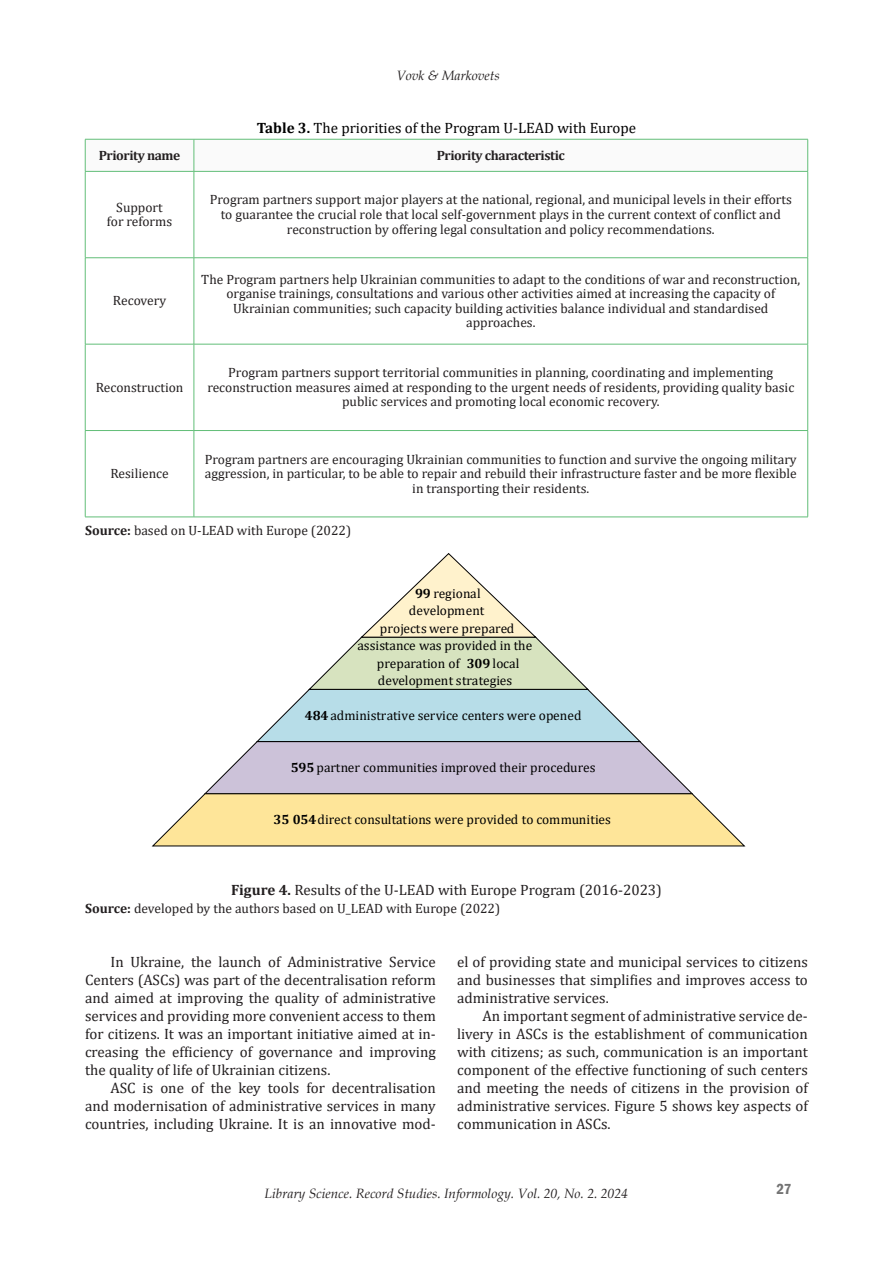
<style>
.page{position:relative;width:893px;height:1263px;background:#fff}
.page>*{position:absolute;margin:0;border:0;box-sizing:border-box;transform-origin:0 0}
.t1{font:15px/18px "Cambria";color:#231f20;text-align:justify}
.t2{font:15px "Cambria";color:#000}
.t3{font:600 condensed 15px "Franklin Gothic";color:#737373}
.List_Paragraph{font:13.5px/14.5px "Cambria";color:#231f20;text-align:center}
.t4{font:13.5px/17.5px "Cambria";color:#000;text-align:center}
.t5{font:italic 13.5px "Book Antiqua";color:#231f20}
.t6{font:700 13.5px "Cambria";letter-spacing:-.03em;color:#231f20}
.s1{font-weight:700}
</style>
<div class="page">
<svg style="left:86px;top:140px;width:721px;height:31px"></svg>
<hr style="left:85px;top:139px;width:109px;height:1px;background:#62be78">
<hr style="left:85px;top:139px;width:1px;height:32px;background:#62be78">
<hr style="left:194px;top:139px;width:614px;height:1px;background:#62be78">
<hr style="left:194px;top:139px;width:1px;height:32px;background:#62be78">
<hr style="left:807px;top:139px;width:1px;height:32px;background:#62be78">
<hr style="left:85px;top:171px;width:109px;height:1px;background:#62be78">
<hr style="left:85px;top:172px;width:1px;height:86px;background:#62be78">
<hr style="left:194px;top:171px;width:614px;height:1px;background:#62be78">
<hr style="left:194px;top:172px;width:1px;height:86px;background:#62be78">
<hr style="left:807px;top:172px;width:1px;height:86px;background:#62be78">
<hr style="left:85px;top:257px;width:109px;height:1px;background:#62be78">
<hr style="left:85px;top:258px;width:1px;height:86px;background:#62be78">
<hr style="left:194px;top:257px;width:614px;height:1px;background:#62be78">
<hr style="left:194px;top:258px;width:1px;height:86px;background:#62be78">
<hr style="left:807px;top:258px;width:1px;height:86px;background:#62be78">
<hr style="left:85px;top:344px;width:109px;height:1px;background:#62be78">
<hr style="left:85px;top:344px;width:1px;height:86px;background:#62be78">
<hr style="left:194px;top:344px;width:614px;height:1px;background:#62be78">
<hr style="left:194px;top:344px;width:1px;height:86px;background:#62be78">
<hr style="left:807px;top:344px;width:1px;height:86px;background:#62be78">
<hr style="left:85px;top:430px;width:109px;height:1px;background:#62be78">
<hr style="left:85px;top:431px;width:1px;height:86px;background:#62be78">
<hr style="left:194px;top:430px;width:614px;height:1px;background:#62be78">
<hr style="left:194px;top:431px;width:1px;height:86px;background:#62be78">
<hr style="left:807px;top:431px;width:1px;height:86px;background:#62be78">
<hr style="left:85px;top:517px;width:109px;height:1px;background:#62be78">
<hr style="left:194px;top:517px;width:614px;height:1px;background:#62be78">
<svg style="left:152px;top:553px;width:593px;height:293px"></svg>
<p class="t5" style="left:396px;top:66px;width:105px">Vovk &amp; Markovets</p>
<p class="t2" style="left:257px;top:119px;width:381px"><span class="s1">Table 3.</span> The priorities of the Program U-LEAD with Europe</p>
<p class="t6" style="left:99px;top:146px;width:83px">Priority name</p>
<p class="t6" style="left:437px;top:146px;width:130px">Priority characteristic</p>
<p class="List_Paragraph" style="left:107px;top:200px;width:67px">Support for reforms</p>
<p class="List_Paragraph" style="left:210px;top:193px;width:583px">Program partners support major players at the national, regional, and municipal levels in their efforts to guarantee the crucial role that local self-government plays in the current context of conflict and reconstruction by offering legal consultation and policy recommendations.</p>
<p class="List_Paragraph" style="left:113px;top:293px;width:55px">Recovery</p>
<p class="List_Paragraph" style="left:96px;top:380px;width:89px">Reconstruction</p>
<p class="List_Paragraph" style="left:110px;top:466px;width:60px">Resilience</p>
<p class="List_Paragraph" style="left:201px;top:272px;width:600px">The Program partners help Ukrainian communities to adapt to the conditions of war and reconstruction, organise trainings, consultations and various other activities aimed at increasing the capacity of Ukrainian communities; such capacity building activities balance individual and standardised approaches.</p>
<p class="List_Paragraph" style="left:207px;top:365px;width:588px">Program partners support territorial communities in planning, coordinating and implementing reconstruction measures aimed at responding to the urgent needs of residents, providing quality basic public services and promoting local economic recovery.</p>
<p class="List_Paragraph" style="left:205px;top:452px;width:594px">Program partners are encouraging Ukrainian communities to function and survive the ongoing military aggression, in particular, to be able to repair and rebuild their infrastructure faster and be more flexible in transporting their residents.</p>
<p class="List_Paragraph" style="left:85px;top:523px;width:268px"><span class="s1">Source:</span> based on U-LEAD with Europe (2022)</p>
<p class="t4" style="left:357px;top:584px;width:177px"><span class="s1">99</span> regional<br>development<br>projects were prepared assistance was provided in the preparation of <span class="s1">309</span> local development strategies</p>
<p class="t4" style="left:305px;top:706px;width:278px"><span class="s1">484</span> administrative service centers were opened</p>
<p class="t4" style="left:291px;top:759px;width:306px"><span class="s1">595</span> partner communities improved their procedures</p>
<p class="t4" style="left:274px;top:811px;width:339px"><span class="s1">35 054</span>direct consultations were provided to communities</p>
<p class="t1" style="left:231px;top:881px;width:432px"><span class="s1">Figure 4.</span> Results of the U-LEAD with Europe Program (2016-2023)</p>
<p class="List_Paragraph" style="left:85px;top:901px;width:417px"><span class="s1">Source:</span> developed by the authors based on U_LEAD with Europe (2022)</p>
<p class="t1" style="left:85px;top:953px;width:352px;text-indent:26px">In Ukraine, the launch of Administrative Service Centers (ASCs) was part of the decentralisation reform and aimed at improving the quality of administrative services and providing more convenient access to them for citizens. It was an important initiative aimed at in&shy;creasing the efficiency of governance and improving the quality of life of Ukrainian citizens.</p>
<p class="t1" style="left:85px;top:1079px;width:352px;text-indent:26px">ASC is one of the key tools for decentralisation and modernisation of administrative services in many countries, including Ukraine. It is an innovative mod-</p>
<p class="t1" style="left:457px;top:953px;width:352px">el of providing state and municipal services to citizens and businesses that simplifies and improves access to administrative services.</p>
<p class="t1" style="left:457px;top:1007px;width:352px;text-indent:26px">An important segment of administrative service de&shy;livery in ASCs is the establishment of communication with citizens; as such, communication is an important component of the effective functioning of such centers and meeting the needs of citizens in the provision of administrative services. Figure 5 shows key aspects of communication in ASCs.</p>
<p class="t5" style="left:265px;top:1184px;width:365px">Library Science. Record Studies. Informology. Vol. 20, No. 2. 2024</p>
<p class="t3" style="left:776px;top:1179px;width:17px">27</p>
</div>
